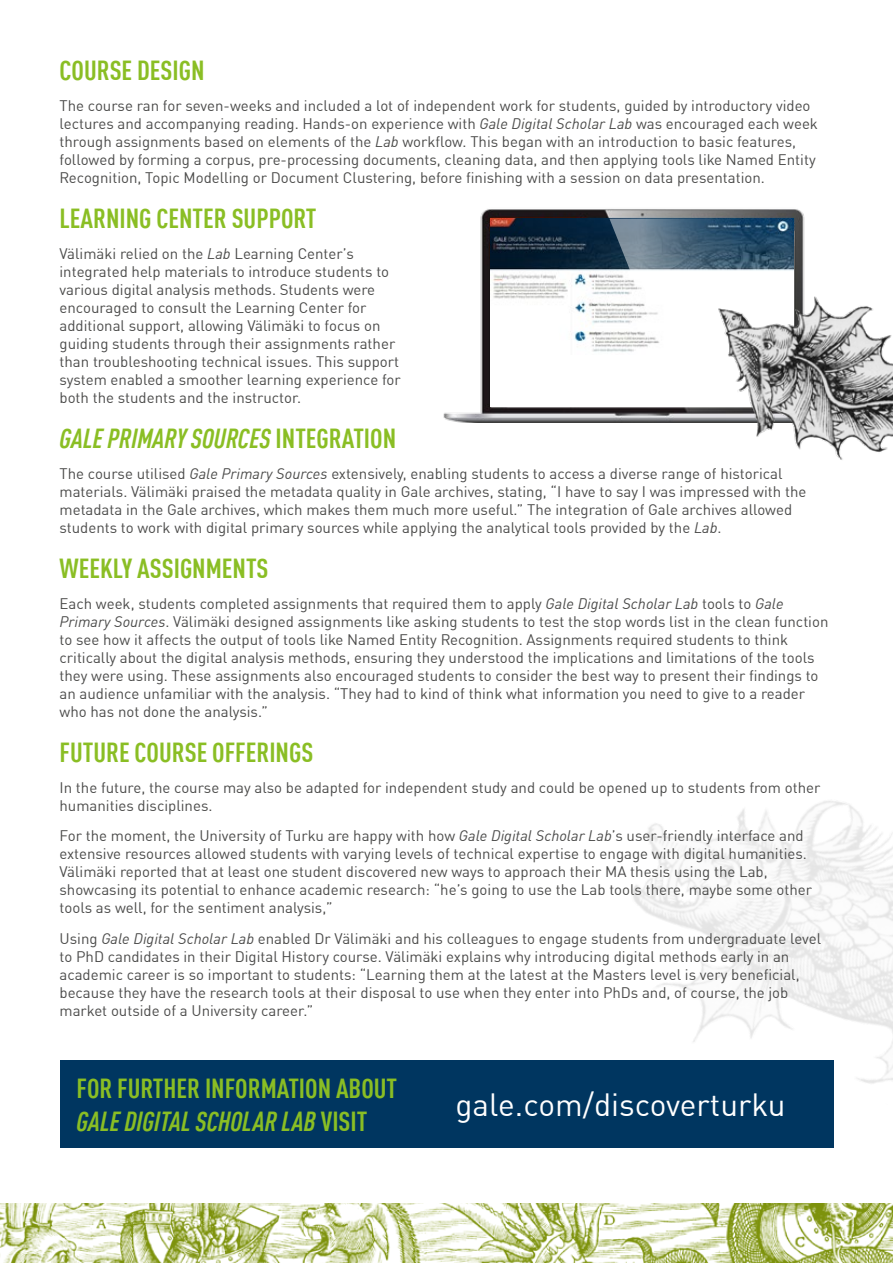
<style>
.page{position:relative;width:893px;height:1263px;background:#fff}
.page>*{position:absolute;margin:0;border:0;box-sizing:border-box;transform-origin:0 0}
.t1{font:31.5px "DIN Offc";color:#fff}
.t2{font:700 condensed 27px/32.4px "DIN Offc";color:#8abe24}
.t3{font:italic 700 condensed 27px "DIN Offc";color:#8abe24}
.t4{font:15px/18px "DIN Offc";color:#4b4b4a}
.s1{font-style:italic}
.s2{font-style:normal}
</style>
<div class="page">
<img style="left:632px;top:801px;width:261px;height:329px">
<img style="left:0;top:1203px;width:893px;height:60px">
<div style="left:60px;top:1060px;width:773px;height:88px;background:#003660"></div>
<img style="left:443px;top:209px;width:362px;height:213px">
<div style="left:491px;top:218px;width:303px;height:188px;background:#fff"></div>
<img style="left:491px;top:218px;width:118px;height:134px">
<svg style="left:609px;top:218px;width:185px;height:189px"></svg>
<img style="left:714px;top:293px;width:179px;height:167px">
<h2 class="t2" style="left:60px;top:54px;width:147px">COURSE DESIGN</h2>
<p class="t4" style="left:60px;top:97px;width:760px">The course ran for seven-weeks and included a lot of independent work for students, guided by introductory video lectures and accompanying reading. Hands-on experience with <span class="s1">Gale Digital Scholar Lab</span> was encouraged each week through assignments based on elements of the <span class="s1">Lab</span> workflow. This began with an introduction to basic features, followed by forming a corpus, pre-processing documents, cleaning data, and then applying tools like Named Entity Recognition, Topic Modelling or Document Clustering, before finishing with a session on data presentation.</p>
<h2 class="t2" style="left:60px;top:202px;width:259px">LEARNING CENTER SUPPORT</h2>
<p class="t4" style="left:60px;top:244px;width:343px">Välimäki relied on the <span class="s1">Lab</span> Learning Center’s integrated help materials to introduce students to various digital analysis methods. Students were encouraged to consult the Learning Center for additional support, allowing Välimäki to focus on guiding students through their assignments rather than troubleshooting technical issues. This support system enabled a smoother learning experience for both the students and the instructor.</p>
<h2 class="t3" style="left:60px;top:422px;width:338px">GALE PRIMARY SOURCES <span class="s2">INTEGRATION</span></h2>
<p class="t4" style="left:60px;top:464px;width:748px">The course utilised <span class="s1">Gale Primary Sources</span> extensively, enabling students to access a diverse range of historical materials. Välimäki praised the metadata quality in Gale archives, stating, “I have to say I was impressed with the metadata in the Gale archives, which makes them much more useful.” The integration of Gale archives allowed students to work with digital primary sources while applying the analytical tools provided by the <span class="s1">Lab</span>.</p>
<h2 class="t2" style="left:60px;top:552px;width:210px">WEEKLY ASSIGNMENTS</h2>
<p class="t4" style="left:60px;top:594px;width:770px">Each week, students completed assignments that required them to apply <span class="s1">Gale Digital Scholar Lab</span> tools to <span class="s1">Gale Primary Sources</span>. Välimäki designed assignments like asking students to test the stop words list in the clean function to see how it affects the output of tools like Named Entity Recognition. Assignments required students to think critically about the digital analysis methods, ensuring they understood the implications and limitations of the tools they were using. These assignments also encouraged students to consider the best way to present their findings to an audience unfamiliar with the analysis. “They had to kind of think what information you need to give to a reader who has not done the analysis.”</p>
<h2 class="t2" style="left:60px;top:736px;width:255px">FUTURE COURSE OFFERINGS</h2>
<p class="t4" style="left:60px;top:778px;width:762px">In the future, the course may also be adapted for independent study and could be opened up to students from other humanities disciplines.</p>
<p class="t4" style="left:60px;top:827px;width:754px">For the moment, the University of Turku are happy with how <span class="s1">Gale Digital Scholar Lab</span>’s user-friendly interface and extensive resources allowed students with varying levels of technical expertise to engage with digital humanities.<br>Välimäki reported that at least one student discovered new ways to approach their MA thesis using the Lab, showcasing its potential to enhance academic research: “he’s going to use the Lab tools there, maybe some other tools as well, for the sentiment analysis,”</p>
<p class="t4" style="left:60px;top:930px;width:763px">Using <span class="s1">Gale Digital Scholar Lab</span> enabled Dr Välimäki and his colleagues to engage students from undergraduate level to PhD candidates in their Digital History course. Välimäki explains why introducing digital methods early in an academic career is so important to students: “Learning them at the latest at the Masters level is very beneficial, because they have the research tools at their disposal to use when they enter into PhDs and, of course, the job market outside of a University career.”</p>
<h2 class="t2" style="left:77px;top:1072px;width:322px">FOR FURTHER INFORMATION ABOUT<br><span class="s1">GALE DIGITAL SCHOLAR LAB</span> VISIT</h2>
<h1 class="t1" style="left:455px;top:1085px;width:332px">gale.com/discoverturku</h1>
</div>
